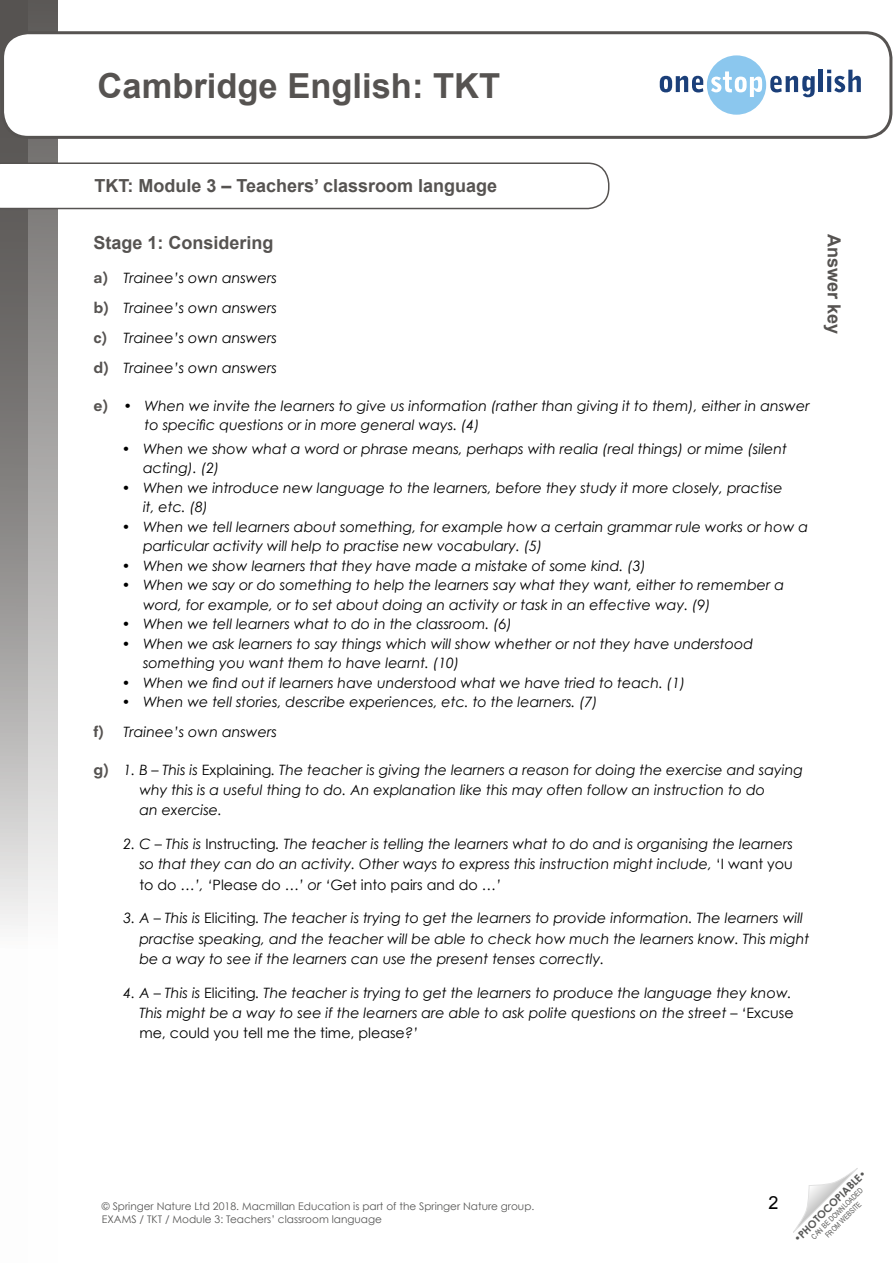
<style>
.page{position:relative;width:893px;height:1263px;background:#fff}
.page>*{position:absolute;margin:0;border:0;box-sizing:border-box;transform-origin:0 0}
.t1{font:700 34.5px "Arial";color:#565351}
._12pt_subheader{font:700 18px "Arial";color:#565351}
.t2{font:18px "Arial";color:#000}
.alpha_list_first{font:italic 14.25px/20.2px "Century Gothic";color:#000}
.t3{font:10.5px/13.5px "Century Gothic";color:#575756}
.t4{font:700 10.5px "Century Gothic";color:#575756}
.t5{font:7.5px/9px "Arial Narrow";color:#575756;text-align:center}
.s1{font-family:"Neuzeit SLT Std";font-weight:800;font-style:normal;font-size:15px;color:#565351}
.s2{font-style:normal}
.s3{font-weight:400}
</style>
<div class="page">
<svg style="left:27px;top:0;width:31px;height:926px;background:#b4b3b2"></svg>
<svg style="left:0;top:0;width:27px;height:926px;background:#949291"></svg>
<svg style="left:793px;top:1168px;width:65px;height:65px"></svg>
<div style="left:3px;top:33px;width:888px;height:104px;background:#fff;border-radius:26px"></div>
<div style="left:1px;top:31px;width:891px;height:108px;border:3px solid #565351;border-radius:26px"></div>
<svg style="left:0;top:162px;width:609px;height:47px"></svg>
<svg style="left:660px;top:55px;width:155px;height:60px"></svg>
<hr style="left:819px;top:70px;width:4px;height:22px;background:#1b3f79">
<svg style="left:827px;top:70px;width:34px;height:22px"></svg>
<h1 class="t1" style="left:98px;top:63px;width:404px">Cambridge English: TKT</h1>
<p class="_12pt_subheader" style="left:94px;top:174px;width:404px">TKT: Module 3 – Teachers’ classroom language</p>
<p class="_12pt_subheader" style="left:94px;top:231px;width:182px">Stage 1: Considering</p>
<p class="alpha_list_first" style="left:94px;top:268px;width:185px"><span class="s1">a)</span> Trainee’s own answers</p>
<p class="alpha_list_first" style="left:94px;top:298px;width:185px"><span class="s1">b)</span> Trainee’s own answers</p>
<p class="alpha_list_first" style="left:94px;top:328px;width:185px"><span class="s1">c)</span> Trainee’s own answers</p>
<p class="alpha_list_first" style="left:94px;top:358px;width:185px"><span class="s1">d)</span> Trainee’s own answers</p>
<p class="alpha_list_first" style="left:145px;top:396px;width:667px;line-height:19.5px;text-indent:-51px"><span class="s1">e)</span> • When we invite the learners to give us information (rather than giving it to them), either in answer to specific questions or in more general ways. (4)</p>
<p class="alpha_list_first" style="left:143px;top:439px;width:645px;line-height:19.5px;text-indent:-21px"><span class="s2">•</span> When we show what a word or phrase means, perhaps with realia (real things) or mime (silent acting). (2)</p>
<p class="alpha_list_first" style="left:143px;top:478px;width:641px;line-height:19.5px;text-indent:-21px"><span class="s2">•</span> When we introduce new language to the learners, before they study it more closely, practise it, etc. (8)</p>
<p class="alpha_list_first" style="left:143px;top:517px;width:667px;line-height:19.5px;text-indent:-21px"><span class="s2">•</span> When we tell learners about something, for example how a certain grammar rule works or how a particular activity will help to practise new vocabulary. (5)</p>
<p class="alpha_list_first" style="left:122px;top:555px;width:526px"><span class="s2">•</span> When we show learners that they have made a mistake of some kind. (3)</p>
<p class="alpha_list_first" style="left:143px;top:575px;width:643px;line-height:19.5px;text-indent:-21px"><span class="s2">•</span> When we say or do something to help the learners say what they want, either to remember a word, for example, or to set about doing an activity or task in an effective way. (9)</p>
<p class="alpha_list_first" style="left:122px;top:614px;width:392px"><span class="s2">•</span> When we tell learners what to do in the classroom. (6)</p>
<p class="alpha_list_first" style="left:143px;top:634px;width:612px;line-height:19.5px;text-indent:-21px"><span class="s2">•</span> When we ask learners to say things which will show whether or not they have understood something you want them to have learnt. (10)</p>
<p class="alpha_list_first" style="left:122px;top:672px;width:565px"><span class="s2">•</span> When we find out if learners have understood what we have tried to teach. (1)</p>
<p class="alpha_list_first" style="left:122px;top:692px;width:478px"><span class="s2">•</span> When we tell stories, describe experiences, etc. to the learners. (7)</p>
<p class="alpha_list_first" style="left:94px;top:722px;width:185px"><span class="s1">f)</span> Trainee’s own answers</p>
<p class="alpha_list_first" style="left:139px;top:759px;width:665px;text-indent:-46px"><span class="s1">g)</span> 1. B – This is <span class="s2">Explaining</span>. The teacher is giving the learners a reason for doing the exercise and saying why this is a useful thing to do. An explanation like this may often follow an instruction to do<br>an exercise.</p>
<p class="alpha_list_first" style="left:139px;top:834px;width:655px;text-align:justify;text-indent:-16px">2. C – This is <span class="s2">Instructing</span>. The teacher is telling the learners what to do and is organising the learners so that they can do an activity. Other ways to express this instruction might include, <span class="s2">‘I want you to do …</span>’, ‘<span class="s2">Please do …</span>’ or ‘<span class="s2">Get into pairs and do …</span>’</p>
<p class="alpha_list_first" style="left:139px;top:908px;width:671px;text-indent:-16px">3. A – This is <span class="s2">Eliciting</span>. The teacher is trying to get the learners to provide information. The learners will practise speaking, and the teacher will be able to check how much the learners know. This might be a way to see if the learners can use the present tenses correctly.</p>
<p class="alpha_list_first" style="left:139px;top:982px;width:656px;text-indent:-16px">4. A – This is <span class="s2">Eliciting</span>. The teacher is trying to get the learners to produce the language they know.<br>This might be a way to see if the learners are able to ask polite questions on the street – ‘<span class="s2">Excuse me, could you tell me the time, please</span>?’</p>
<p class="_12pt_subheader" style="left:846px;top:234px;width:102px;rotate:90deg">Answer key</p>
<p class="t3" style="left:102px;top:1199px;width:434px">© Springer Nature Ltd 2018. Macmillan Education is part of the Springer Nature group.<br>EXAMS / TKT / Module 3: Teachers’ classroom language</p>
<p class="t2" style="left:769px;top:1191px;width:12px">2</p>
<p class="t4" style="left:790px;top:1235px;width:99px;rotate:-45deg"><span class="s3">•</span>PHOTOCOPIABLE<span class="s3">•</span></p>
<p class="t5" style="left:809px;top:1234px;width:71px;rotate:-45deg">CAN BE DOWNLOADED<br>FROM WEBSITE</p>
</div>
